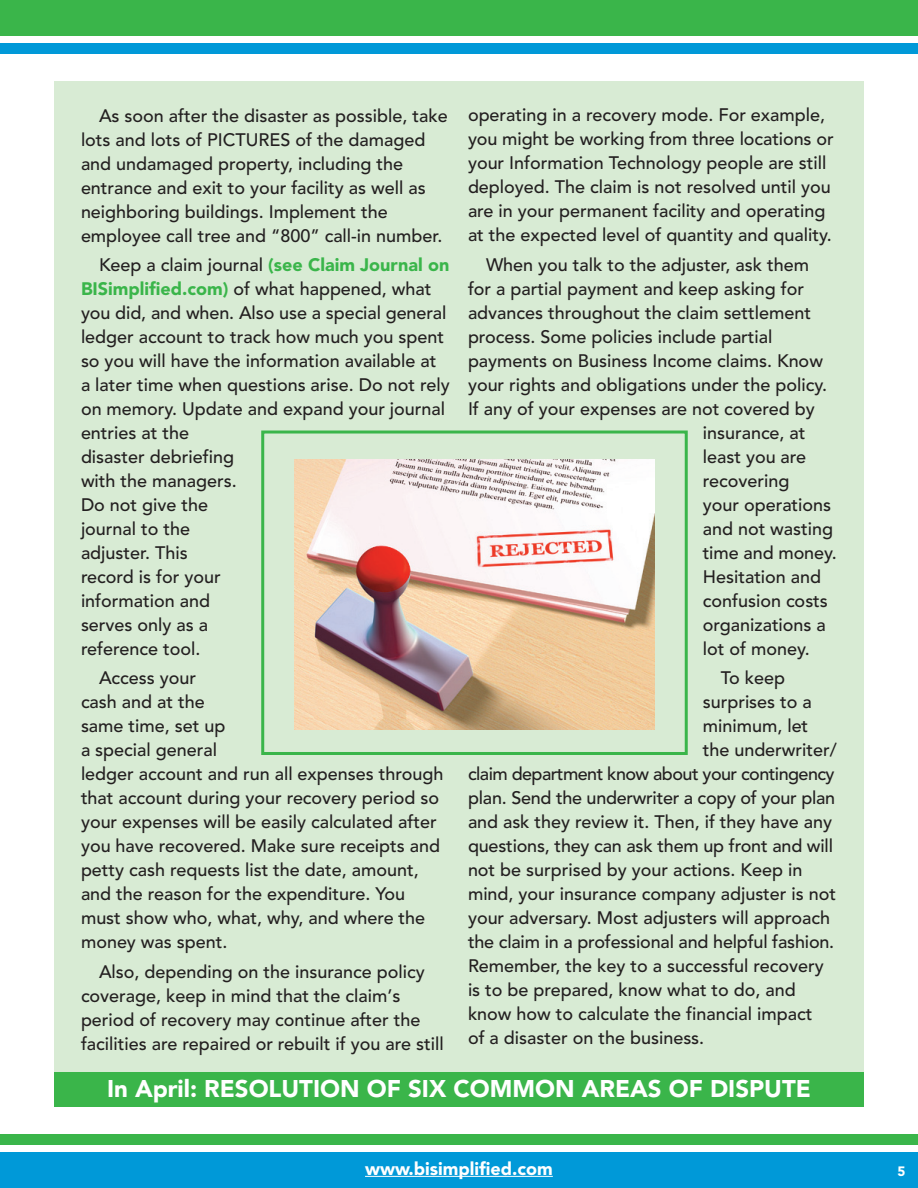
<style>
.page{position:relative;width:918px;height:1188px;background:#fff}
.page>*{position:absolute;margin:0;border:0;box-sizing:border-box;transform-origin:0 0}
.t1{font:900 24px "Avenir";color:#fff}
.t2{font:500 18px/24px "Avenir";color:#231f20}
.t3{font:500 18px "Avenir";letter-spacing:-.03em;color:#231f20}
.t4{font:900 18px "Avenir";color:#fff}
.t5{font:900 13.5px "Avenir";color:#fff}
.s1{font-weight:900;color:#3ab54a}
</style>
<div class="page">
<div style="left:0;top:1152px;width:918px;height:36px;background:#0099d8"></div>
<div style="left:0;top:0;width:918px;height:36px;background:#3ab54a"></div>
<div style="left:0;top:43px;width:918px;height:11px;background:#0099d8"></div>
<hr style="left:365px;top:1176px;width:188px;height:1px;background:#fff">
<div style="left:0;top:1134px;width:918px;height:10px;background:#3ab54a"></div>
<div style="left:54px;top:81px;width:810px;height:1026px;background:#d8ebd4"></div>
<div style="left:54px;top:1072px;width:810px;height:35px;background:#3ab54a"></div>
<img style="left:295px;top:460px;width:360px;height:270px">
<div style="left:261px;top:431px;width:427px;height:324px;border:3px solid #3ab54a"></div>
<p class="t2" style="left:81px;top:105px;width:368px;text-indent:18px">As soon after the disaster as possible, take lots and lots of PICTURES of the damaged and undamaged property, including the entrance and exit to your facility as well as neighboring buildings. Implement the employee call tree and “800” call-in number.</p>
<p class="t2" style="left:81px;top:254px;width:370px;text-indent:18px">Keep a claim journal <span class="s1">(see Claim Journal on<br>BISimplified.com)</span> of what happened, what you did, and when. Also use a special general ledger account to track how much you spent so you will have the information available at a later time when questions arise. Do not rely on memory. Update and expand your journal entries at the<br>disaster debriefing<br>with the managers.<br>Do not give the<br>journal to the<br>adjuster. This<br>record is for your<br>information and<br>serves only as a<br>reference tool.</p>
<p class="t2" style="left:81px;top:668px;width:364px;text-indent:18px">Access your<br>cash and at the<br>same time, set up<br>a special general<br>ledger account and run all expenses through that account during your recovery period so your expenses will be easily calculated after you have recovered. Make sure receipts and petty cash requests list the date, amount, and the reason for the expenditure. You must show who, what, why, and where the money was spent.</p>
<p class="t2" style="left:81px;top:961px;width:364px;text-indent:18px">Also, depending on the insurance policy coverage, keep in mind that the claim’s period of recovery may continue after the facilities are repaired or rebuilt if you are still</p>
<p class="t2" style="left:468px;top:105px;width:367px">operating in a recovery mode. For example, you might be working from three locations or your Information Technology people are still deployed. The claim is not resolved until you are in your permanent facility and operating at the expected level of quantity and quality.</p>
<p class="t2" style="left:486px;top:254px;width:325px">When you talk to the adjuster, ask them</p>
<p class="t2" style="left:468px;top:278px;width:338px">for a partial payment and keep asking for</p>
<p class="t2" style="left:468px;top:302px;width:345px">advances throughout the claim settlement</p>
<p class="t2" style="left:468px;top:326px;width:306px">process. Some policies include partial</p>
<p class="t2" style="left:468px;top:350px;width:356px">payments on Business Income claims. Know</p>
<p class="t2" style="left:468px;top:374px;width:361px">your rights and obligations under the policy.</p>
<p class="t2" style="left:468px;top:398px;width:348px">If any of your expenses are not covered by</p>
<p class="t2" style="left:703px;top:422px;width:104px">insurance, at</p>
<p class="t2" style="left:703px;top:446px;width:105px">least you are</p>
<p class="t2" style="left:703px;top:470px;width:88px">recovering</p>
<p class="t2" style="left:703px;top:494px;width:130px">your operations</p>
<p class="t2" style="left:703px;top:518px;width:132px">and not wasting</p>
<p class="t2" style="left:703px;top:542px;width:135px">time and money.</p>
<p class="t2" style="left:703px;top:566px;width:120px">Hesitation and</p>
<p class="t2" style="left:703px;top:590px;width:127px">confusion costs</p>
<p class="t2" style="left:703px;top:614px;width:125px">organizations a</p>
<p class="t2" style="left:703px;top:638px;width:108px">lot of money.</p>
<p class="t2" style="left:721px;top:667px;width:66px">To keep</p>
<p class="t2" style="left:703px;top:691px;width:111px">surprises to a</p>
<p class="t2" style="left:703px;top:715px;width:107px">minimum, let</p>
<p class="t2" style="left:703px;top:739px;width:136px">the underwriter/</p>
<p class="t3" style="left:468px;top:766px;width:368px">claim department know about your contingency</p>
<p class="t2" style="left:468px;top:787px;width:369px">plan. Send the underwriter a copy of your plan</p>
<p class="t2" style="left:468px;top:811px;width:366px">and ask they review it. Then, if they have any</p>
<p class="t2" style="left:468px;top:835px;width:367px">questions, they can ask them up front and will</p>
<p class="t2" style="left:468px;top:859px;width:336px">not be surprised by your actions. Keep in</p>
<p class="t2" style="left:468px;top:883px;width:370px">mind, your insurance company adjuster is not</p>
<p class="t2" style="left:468px;top:907px;width:364px">your adversary. Most adjusters will approach</p>
<p class="t2" style="left:468px;top:931px;width:368px">the claim in a professional and helpful fashion.</p>
<p class="t2" style="left:468px;top:955px;width:357px">Remember, the key to a successful recovery</p>
<p class="t2" style="left:468px;top:979px;width:329px">is to be prepared, know what to do, and</p>
<p class="t2" style="left:468px;top:1003px;width:346px">know how to calculate the financial impact</p>
<p class="t2" style="left:468px;top:1027px;width:238px">of a disaster on the business.</p>
<h1 class="t1" style="left:107px;top:1078px;width:705px">In April: RESOLUTION OF SIX COMMON AREAS OF DISPUTE</h1>
<p class="t4" style="left:365px;top:1161px;width:189px">www.bisimplified.com</p>
<p class="t5" style="left:897px;top:1165px;width:9px">5</p>
</div>
